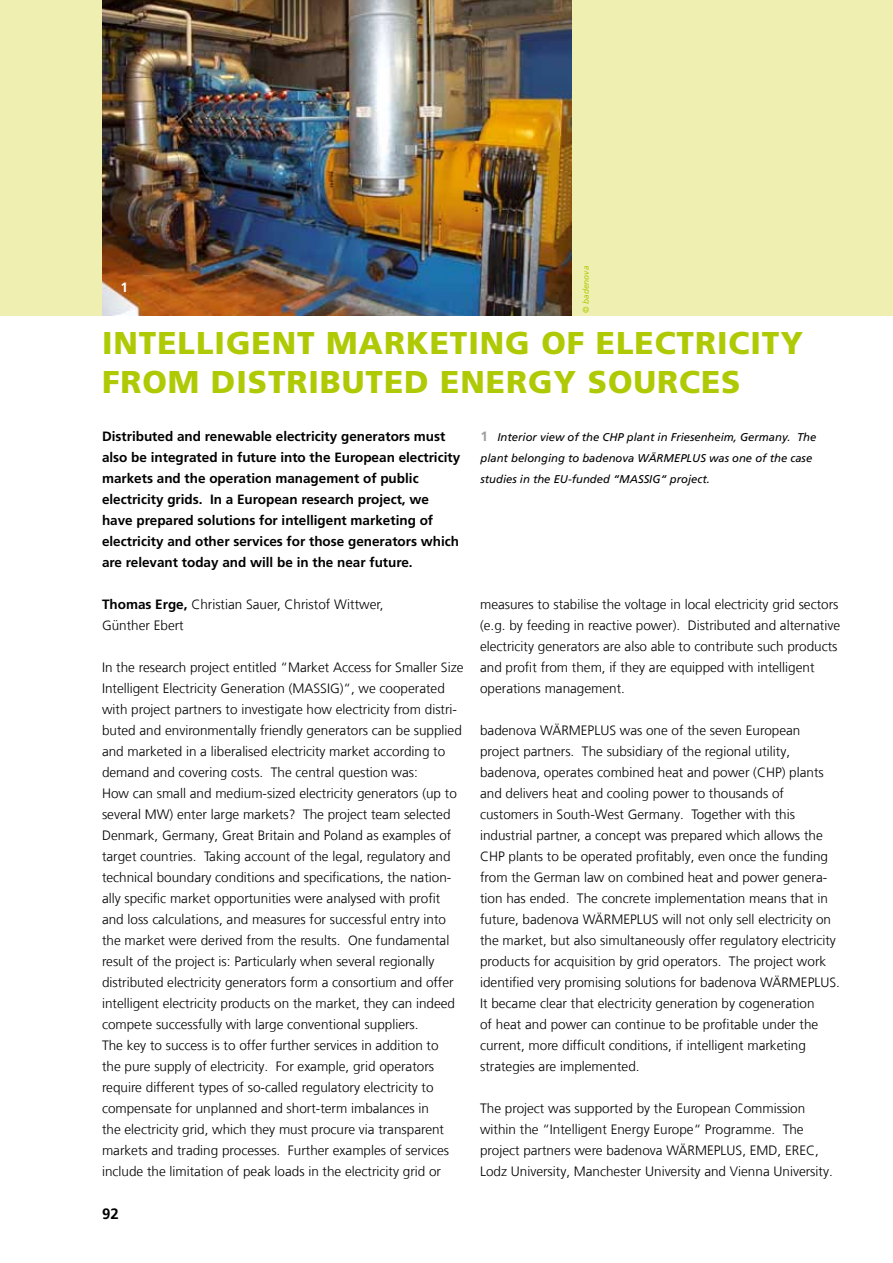
<style>
.page{position:relative;width:893px;height:1263px;background:#fff}
.page>*{position:absolute;margin:0;border:0;box-sizing:border-box;transform-origin:0 0}
.t1{font:900 31.5px/39px "Frutiger LT Com";letter-spacing:.03em;color:#afca05}
.t2{font:700 15px "Frutiger LT Com";color:#000}
.t3{font:300 13.5px/21px "Frutiger LT Com";color:#000}
.t4{font:700 13.5px/21px "Frutiger LT Com";color:#000}
.t5{font:700 13.5px "Frutiger LT Com";color:#fff}
.t6{font:italic 11.25px/21px "Frutiger LT Com";color:#000}
.t7{font:italic 8.25px "Frutiger LT Com";color:#afca05}
.s1{font-weight:700}
.s2{font-weight:700;font-style:normal;font-size:13.5px;color:#9c9d9d}
</style>
<div class="page">
<div style="left:0;top:0;width:893px;height:315px;background:#eeefb1"></div>
<img style="left:103px;top:0;width:468px;height:315px">
<p class="t5" style="left:120px;top:279px;width:9px">1</p>
<p class="t7" style="left:581px;top:313px;width:48px;rotate:-90deg">© badenova</p>
<p class="t1" style="left:102px;top:323px;width:703px">INTELLIGENT MARKETING OF ELECTRICITY<br>FROM DISTRIBUTED ENERGY SOURCES</p>
<p class="t4" style="left:102px;top:426px;width:360px">Distributed and renewable electricity generators must also be integrated in future into the European electricity markets and the operation management of public electricity grids. In a European research project, we have prepared solutions for intelligent marketing of electricity and other services for those generators which are relevant today and will be in the near future.</p>
<p class="t3" style="left:102px;top:594px;width:283px"><span class="s1">Thomas Erge,</span> Christian Sauer, Christof Wittwer,<br>Günther Ebert</p>
<p class="t3" style="left:102px;top:657px;width:363px">In the research project entitled “Market Access for Smaller Size Intelligent Electricity Generation (MASSIG)“, we cooperated with project partners to investigate how electricity from distri&shy;buted and environmentally friendly generators can be supplied and marketed in a liberalised electricity market according to demand and covering costs. The central question was:<br>How can small and medium-sized electricity generators (up to several MW) enter large markets? The project team selected Denmark, Germany, Great Britain and Poland as examples of target countries. Taking account of the legal, regulatory and technical boundary conditions and specifications, the nation&shy;ally specific market opportunities were analysed with profit and loss calculations, and measures for successful entry into the market were derived from the results. One fundamental result of the project is: Particularly when several regionally distributed electricity generators form a consortium and offer intelligent electricity products on the market, they can indeed compete successfully with large conventional suppliers.<br>The key to success is to offer further services in addition to<br>the pure supply of electricity. For example, grid operators require different types of so-called regulatory electricity to compensate for unplanned and short-term imbalances in<br>the electricity grid, which they must procure via transparent markets and trading processes. Further examples of services include the limitation of peak loads in the electricity grid or</p>
<p class="t6" style="left:480px;top:427px;width:337px"><span class="s2">1</span> Interior view of the CHP plant in Friesenheim, Germany. The plant belonging to badenova WÄRMEPLUS was one of the case studies in the EU-funded “MASSIG“ project.</p>
<p class="t3" style="left:480px;top:594px;width:362px">measures to stabilise the voltage in local electricity grid sectors (e.g. by feeding in reactive power). Distributed and alternative electricity generators are also able to contribute such products and profit from them, if they are equipped with intelligent operations management.</p>
<p class="t3" style="left:480px;top:720px;width:361px">badenova WÄRMEPLUS was one of the seven European project partners. The subsidiary of the regional utility, badenova, operates combined heat and power (CHP) plants and delivers heat and cooling power to thousands of customers in South-West Germany. Together with this industrial partner, a concept was prepared which allows the CHP plants to be operated profitably, even once the funding from the German law on combined heat and power genera&shy;tion has ended. The concrete implementation means that in future, badenova WÄRMEPLUS will not only sell electricity on the market, but also simultaneously offer regulatory electricity products for acquisition by grid operators. The project work identified very promising solutions for badenova WÄRMEPLUS.<br>It became clear that electricity generation by cogeneration<br>of heat and power can continue to be profitable under the current, more difficult conditions, if intelligent marketing strategies are implemented.</p>
<p class="t3" style="left:480px;top:1098px;width:354px">The project was supported by the European Commission within the “Intelligent Energy Europe“ Programme. The project partners were badenova WÄRMEPLUS, EMD, EREC, Lodz University, Manchester University and Vienna University.</p>
<p class="t2" style="left:102px;top:1205px;width:18px">92</p>
</div>
